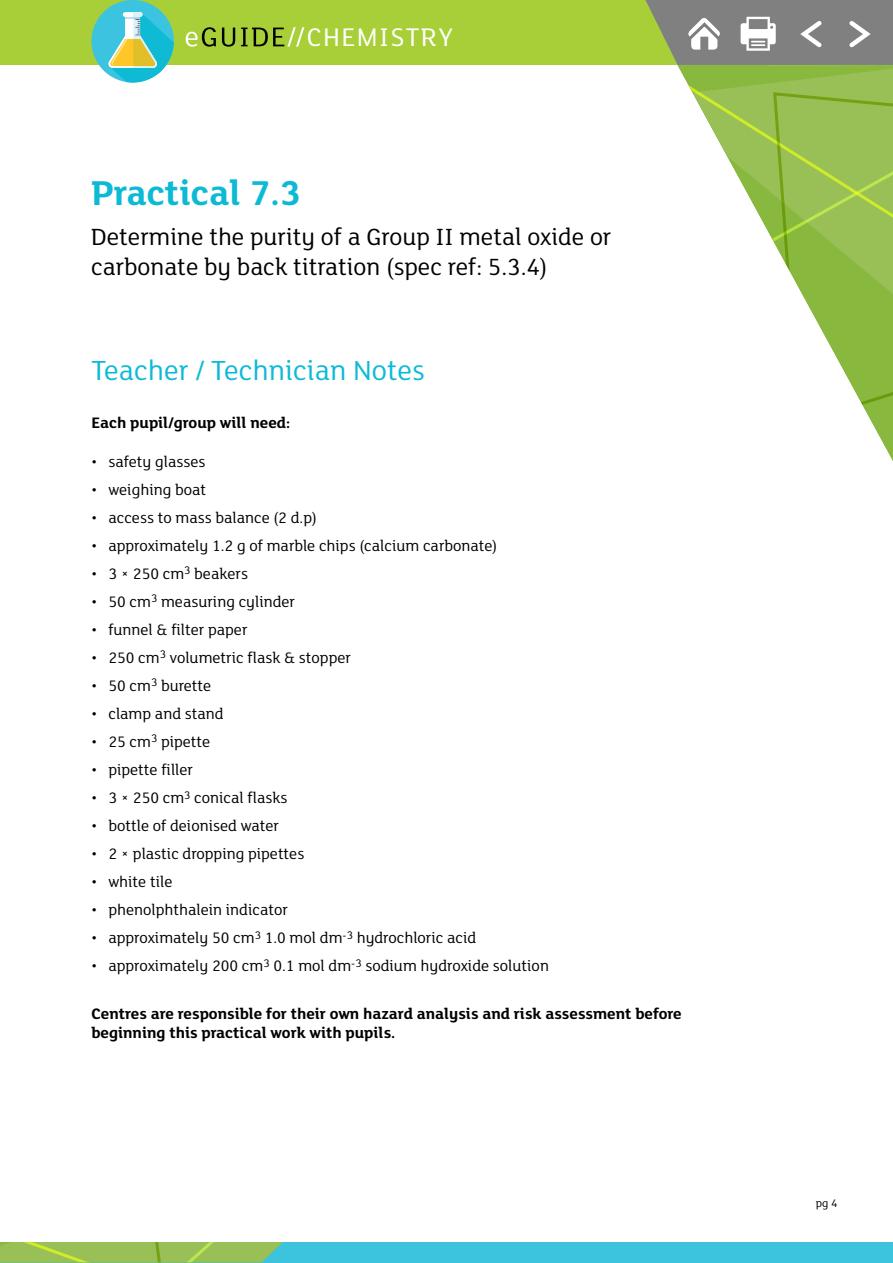
<style>
.page{position:relative;width:893px;height:1263px;background:#fff}
.page>*{position:absolute;margin:0;border:0;box-sizing:border-box;transform-origin:0 0}
.t1{font:700 37.5px "FS Lola";color:#0dbad6}
.t2{font:30px "FS Lola";color:#0dbad6}
.t3{font:27.75px "FS Lola";letter-spacing:.05em;color:#fff}
.t4{font:25.5px/30px "FS Lola";color:#000}
.t5{font:16.5px "FS Lola";color:#000}
.Body{font:700 16.5px/19.5px "FS Lola";color:#000}
.t6{font:12px "FS Lola";color:#000}
</style>
<div class="page">
<div style="left:0;top:0;width:893px;height:65px;background:#a9cf38"></div>
<svg style="left:186px;top:27px;width:30px;height:20px"></svg>
<svg style="left:222px;top:28px;width:13px;height:19px"></svg>
<svg style="left:241px;top:27px;width:63px;height:20px"></svg>
<div style="left:0;top:1242px;width:893px;height:21px;background:#3cc3de"></div>
<svg style="left:645px;top:0;width:248px;height:65px"></svg>
<svg style="left:678px;top:65px;width:215px;height:389px"></svg>
<svg style="left:771px;top:91px;width:122px;height:336px"></svg>
<svg style="left:0;top:1242px;width:283px;height:20px"></svg>
<div style="left:91px;top:0;width:83px;height:82px;background:#3cc3df;border-radius:50%"></div>
<svg style="left:107px;top:12px;width:67px;height:70px"></svg>
<h3 class="t3" style="left:307px;top:19px;width:148px">CHEMISTRY</h3>
<h1 class="t1" style="left:91px;top:167px;width:211px">Practical 7.3</h1>
<h3 class="t4" style="left:91px;top:220px;width:522px">Determine the purity of a Group II metal oxide or carbonate by back titration (spec ref: 5.3.4)</h3>
<h3 class="t2" style="left:91px;top:350px;width:335px">Teacher / Technician Notes</h3>
<p class="Body" style="left:91px;top:412px;width:200px">Each pupil/group will need:</p>
<p class="t5" style="left:91px;top:451px;width:116px">• safety glasses</p>
<p class="t5" style="left:91px;top:479px;width:116px">• weighing boat</p>
<p class="t5" style="left:91px;top:507px;width:227px">• access to mass balance (2 d.p)</p>
<p class="t5" style="left:91px;top:535px;width:407px">• approximately 1.2 g of marble chips (calcium carbonate)</p>
<p class="t5" style="left:91px;top:563px;width:158px">• 3 × 250 cm<sup>3</sup> beakers</p>
<p class="t5" style="left:91px;top:591px;width:205px">• 50 cm<sup>3</sup> measuring cylinder</p>
<p class="t5" style="left:91px;top:619px;width:158px">• funnel &amp; filter paper</p>
<p class="t5" style="left:91px;top:647px;width:261px">• 250 cm<sup>3</sup> volumetric flask &amp; stopper</p>
<p class="t5" style="left:91px;top:675px;width:121px">• 50 cm<sup>3</sup> burette</p>
<p class="t5" style="left:91px;top:703px;width:134px">• clamp and stand</p>
<p class="t5" style="left:91px;top:731px;width:120px">• 25 cm<sup>3</sup> pipette</p>
<p class="t5" style="left:91px;top:759px;width:103px">• pipette filler</p>
<p class="t5" style="left:91px;top:787px;width:198px">• 3 × 250 cm<sup>3</sup> conical flasks</p>
<p class="t5" style="left:91px;top:815px;width:189px">• bottle of deionised water</p>
<p class="t5" style="left:91px;top:843px;width:214px">• 2 × plastic dropping pipettes</p>
<p class="t5" style="left:91px;top:871px;width:82px">• white tile</p>
<p class="t5" style="left:91px;top:899px;width:198px">• phenolphthalein indicator</p>
<p class="t5" style="left:91px;top:927px;width:386px">• approximately 50 cm<sup>3</sup> 1.0 mol dm<sup>-3</sup> hydrochloric acid</p>
<p class="t5" style="left:91px;top:955px;width:459px">• approximately 200 cm<sup>3</sup> 0.1 mol dm<sup>-3</sup> sodium hydroxide solution</p>
<p class="Body" style="left:91px;top:1002px;width:592px">Centres are responsible for their own hazard analysis and risk assessment before beginning this practical work with pupils.</p>
<p class="t6" style="left:816px;top:1195px;width:23px">pg 4</p>
</div>
